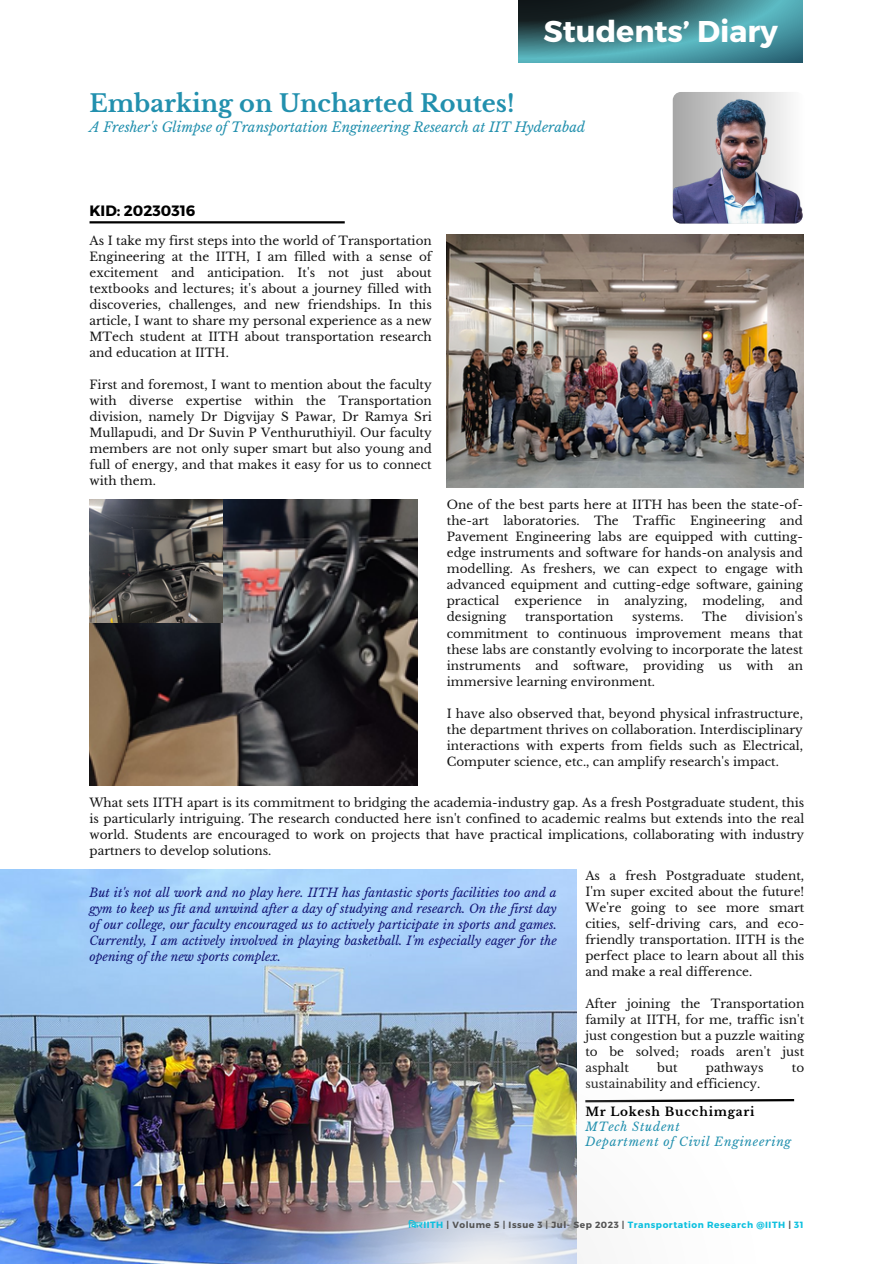
<style>
.page{position:relative;width:894px;height:1264px;background:#fff}
.page>*{position:absolute;margin:0;border:0;box-sizing:border-box;transform-origin:0 0}
.t1{font:700 30px "Montserrat";color:#fff}
.t2{font:700 24px "Libre Baskerville";color:#2290ae}
.t3{font:700 15px "Montserrat";color:#000}
.t4{font:italic 13.5px "Libre Baskerville";color:#2290ae}
.t5{font:12px/16px "Libre Baskerville";color:#141414;text-align:justify}
.t6{font:italic 12px/16px "Libre Baskerville";color:#131776;text-align:justify}
.t7{font:italic 12px "Libre Baskerville";letter-spacing:.06em;color:#2290ae}
.t8{font:700 12px "Libre Baskerville";letter-spacing:.06em;color:#000}
.t9{font:700 9px "Montserrat";letter-spacing:.06em;color:#0cc0df}
.s1{font-family:"Noto Sans Devanagari"}
.s2{color:#545454}
</style>
<div class="page">
<svg style="left:518px;top:0;width:284px;height:62px"></svg>
<hr style="left:89px;top:221px;width:255px;height:2px;background:#000">
<svg style="left:672px;top:92px;width:132px;height:131px"></svg>
<img style="left:672px;top:94px;width:130px;height:129px;border-radius:8px">
<img style="left:446px;top:235px;width:357px;height:253px">
<img style="left:0;top:869px;width:576px;height:394px">
<img style="left:89px;top:499px;width:328px;height:286px">
<img style="left:89px;top:499px;width:133px;height:123px">
<svg style="left:758px;top:1099px;width:37px;height:3px"></svg>
<img style="left:222px;top:1027px;width:536px;height:236px">
<p class="t1" style="left:543px;top:11px;width:236px">Students’ Diary</p>
<p class="t2" style="left:89px;top:88px;width:426px">Embarking on Uncharted Routes!</p>
<p class="t4" style="left:89px;top:119px;width:497px">A Fresher's Glimpse of Transportation Engineering Research at IIT Hyderabad</p>
<p class="t3" style="left:89px;top:201px;width:108px">KID: 20230316</p>
<p class="t5" style="left:89px;top:232px;width:344px">As I take my first steps into the world of Transportation Engineering at the IITH, I am filled with a sense of excitement and anticipation. It's not just about textbooks and lectures; it's about a journey filled with discoveries, challenges, and new friendships. In this article, I want to share my personal experience as a new MTech student at IITH about transportation research and education at IITH.</p>
<p class="t5" style="left:89px;top:376px;width:344px">First and foremost, I want to mention about the faculty with diverse expertise within the Transportation division, namely Dr Digvijay S Pawar, Dr Ramya Sri Mullapudi, and Dr Suvin P Venthuruthiyil. Our faculty members are not only super smart but also young and full of energy, and that makes it easy for us to connect with them.</p>
<p class="t5" style="left:446px;top:497px;width:357px">One of the best parts here at IITH has been the state-of&shy;the-art laboratories. The Traffic Engineering and Pavement Engineering labs are equipped with cutting&shy;edge instruments and software for hands-on analysis and modelling. As freshers, we can expect to engage with advanced equipment and cutting-edge software, gaining practical</p>
<p class="t5" style="left:514px;top:593px;width:69px">experience</p>
<p class="t5" style="left:597px;top:593px;width:14px">in</p>
<p class="t5" style="left:624px;top:593px;width:64px">analyzing,</p>
<p class="t5" style="left:702px;top:593px;width:64px">modeling,</p>
<p class="t5" style="left:779px;top:593px;width:25px">and</p>
<p class="t5" style="left:446px;top:609px;width:357px;text-indent:299px">division's commitment to continuous improvement means that these labs are constantly evolving to incorporate the latest instruments and software, providing us with an immersive learning environment.</p>
<p class="t5" style="left:446px;top:705px;width:357px">I have also observed that, beyond physical infrastructure, the department thrives on collaboration. Interdisciplinary interactions with experts from fields such as Electrical, Computer science, etc., can amplify research's impact.</p>
<p class="t5" style="left:89px;top:794px;width:716px">What sets IITH apart is its commitment to bridging the academia-industry gap. As a fresh Postgraduate student, this is particularly intriguing. The research conducted here isn't confined to academic realms but extends into the real world. Students are encouraged to work on projects that have practical implications, collaborating with industry partners to develop solutions.</p>
<p class="t6" style="left:89px;top:884px;width:468px">But it's not all work and no play here. IITH has fantastic sports facilities too and a gym to keep us fit and unwind after a day of studying and research. On the first day of our college, our faculty encouraged us to actively participate in sports and games.<br>Currently, I am actively involved in playing basketball. I'm especially eager for the opening of the new sports complex.</p>
<p class="t5" style="left:446px;top:609px;width:61px">designing</p>
<p class="t5" style="left:525px;top:609px;width:90px">transportation</p>
<p class="t5" style="left:632px;top:609px;width:53px">systems.</p>
<p class="t5" style="left:702px;top:609px;width:26px">The</p>
<p class="t5" style="left:585px;top:867px;width:220px">As a fresh Postgraduate student, I'm super excited about the future!<br>We're going to see more smart cities, self-driving cars, and eco&shy;friendly transportation. IITH is the perfect place to learn about all this and make a real difference.</p>
<p class="t5" style="left:585px;top:995px;width:220px">After joining the Transportation family at IITH, for me, traffic isn't just congestion but a puzzle waiting to be solved; roads aren't just asphalt</p>
<p class="t5" style="left:657px;top:1059px;width:22px">but</p>
<p class="t5" style="left:705px;top:1059px;width:59px">pathways</p>
<p class="t5" style="left:791px;top:1059px;width:14px">to</p>
<p class="t5" style="left:585px;top:1075px;width:176px">sustainability and efficiency.</p>
<p class="t8" style="left:585px;top:1104px;width:170px">Mr Lokesh Bucchimgari</p>
<p class="t7" style="left:585px;top:1119px;width:96px">MTech Student</p>
<p class="t7" style="left:585px;top:1134px;width:207px">Department of Civil Engineering</p>
<p class="t9" style="left:408px;top:1218px;width:396px"><span class="s1">कि र</span>IITH <span class="s2">| Volume 5 | Issue 3 | Jul- Sep 2023 |</span> Transportation Research @IITH <span class="s2">|</span> 31</p>
</div>
